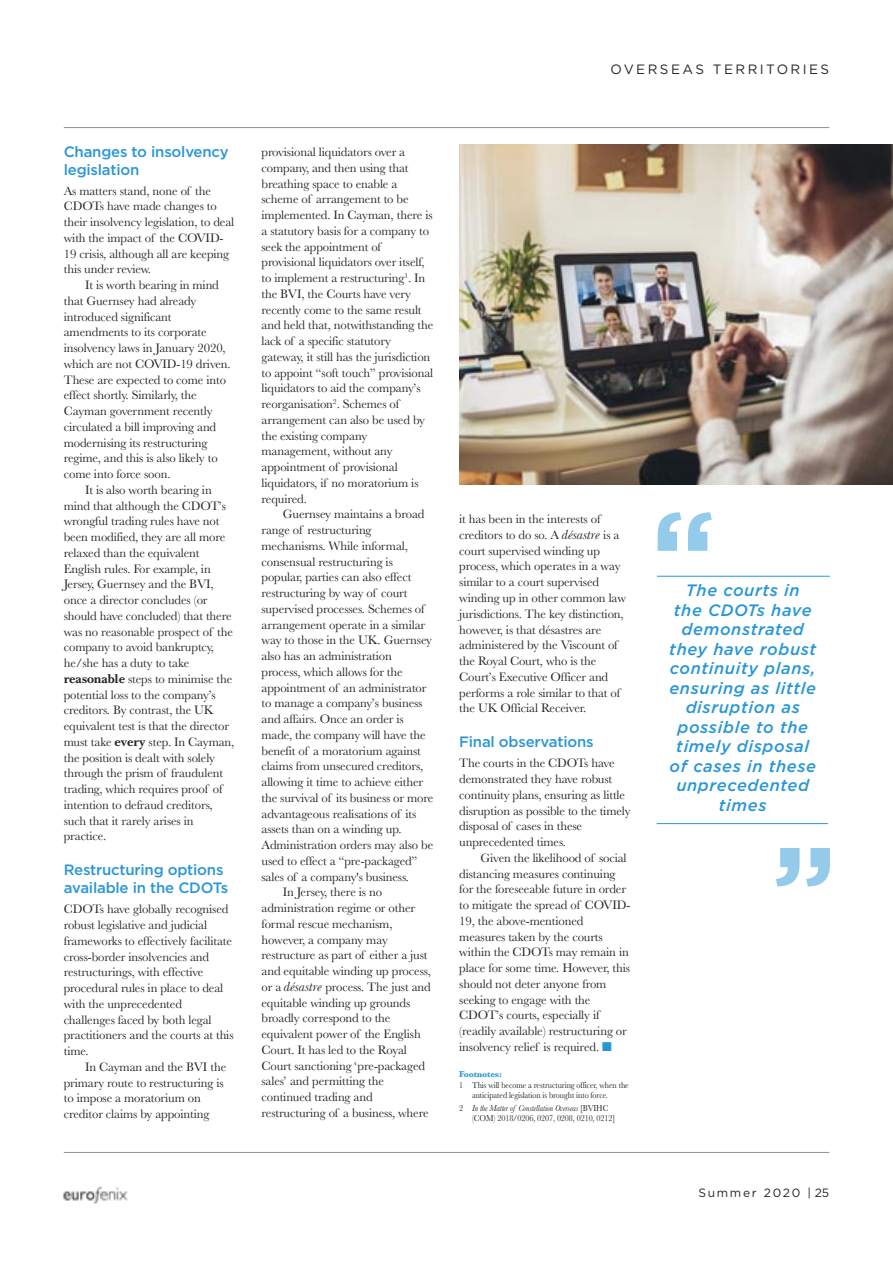
<style>
.page{position:relative;width:893px;height:1263px;background:#fff}
.page>*{position:absolute;margin:0;border:0;box-sizing:border-box;transform-origin:0 0}
.t1{font:700 119.55px "Gotham";color:#94cbeb}
.t2{font:italic 500 16.5px/19.5px "Gotham";letter-spacing:.035em;color:#2997d7;text-align:center}
.t3{font:500 15px/18px "Gotham";letter-spacing:-.015em;color:#2997d7}
.t4{font:13.5px "Gotham";letter-spacing:.18em;color:#272526}
.t5{font:12.75px/15.8px "Baskerville";letter-spacing:-.01em;color:#272526}
.t6{font:12px "Gotham";letter-spacing:.145em;color:#272526}
.t7{font:9px/10.5px "Baskerville";letter-spacing:-.01em;color:#272526;scale:.9 1}
.t8{font:700 9px "Baskerville";letter-spacing:-.01em;color:#2997d7}
.s1{font-family:"Baskerville BT";font-weight:700}
.s2{font-family:"Baskerville BT";font-style:italic}
.s3{color:#2997d7}
.s4{font-style:italic}
</style>
<div class="page">
<hr style="left:64px;top:1152px;width:765px;height:1px;background:#939293">
<hr style="left:64px;top:127px;width:765px;height:1px;background:#939293">
<img style="left:63px;top:1186px;width:65px;height:18px">
<img style="left:459px;top:145px;width:434px;height:340px">
<hr style="left:657px;top:576px;width:173px;height:1px;background:#2997d7">
<hr style="left:657px;top:823px;width:171px;height:1px;background:#2997d7">
<p class="t4" style="left:610px;top:64px;width:220px">OVERSEAS TERRITORIES</p>
<p class="t3" style="left:64px;top:143px;width:167px">Changes to insolvency legislation</p>
<p class="t5" style="left:64px;top:183px;width:172px">As matters stand, none of the<br>CDOTs have made changes to their insolvency legislation, to deal with the impact of the COVID-<br>19 crisis, although all are keeping this under review.</p>
<p class="t5" style="left:64px;top:277px;width:169px;text-indent:21px">It is worth bearing in mind that Guernsey had already introduced significant amendments to its corporate insolvency laws in January 2020, which are not COVID-19 driven.<br>These are expected to come into effect shortly. Similarly, the<br>Cayman government recently circulated a bill improving and modernising its restructuring regime, and this is also likely to come into force soon.</p>
<p class="t5" style="left:64px;top:482px;width:172px;text-indent:21px">It is also worth bearing in mind that although the CDOT’s wrongful trading rules have not been modified, they are all more relaxed than the equivalent<br>English rules. For example, in<br>Jersey, Guernsey and the BVI, once a director concludes (or should have concluded) that there was no reasonable prospect of the company to avoid bankruptcy, he/she has a duty to take <span class="s1">reasonable</span> steps to minimise the potential loss to the company’s creditors. By contrast, the UK equivalent test is that the director must take <span class="s1">every</span> step. In Cayman, the position is dealt with solely through the prism of fraudulent trading, which requires proof of intention to defraud creditors, such that it rarely arises in practice.</p>
<p class="t3" style="left:64px;top:862px;width:166px">Restructuring options available in the CDOTs</p>
<p class="t5" style="left:64px;top:901px;width:171px">CDOTs have globally recognised robust legislative and judicial frameworks to effectively facilitate cross-border insolvencies and restructurings, with effective procedural rules in place to deal with the unprecedented challenges faced by both legal practitioners and the courts at this time.</p>
<p class="t5" style="left:64px;top:1059px;width:164px;text-indent:21px">In Cayman and the BVI the primary route to restructuring is to impose a moratorium on creditor claims by appointing</p>
<p class="t5" style="left:261px;top:144px;width:173px">provisional liquidators over a company, and then using that breathing space to enable a scheme of arrangement to be implemented. In Cayman, there is a statutory basis for a company to seek the appointment of provisional liquidators over itself, to implement a restructuring<sup>1</sup>. In the BVI, the Courts have very recently come to the same result and held that, notwithstanding the lack of a specific statutory gateway, it still has the jurisdiction to appoint “soft touch” provisional liquidators to aid the company’s reorganisation<sup>2</sup>. Schemes of arrangement can also be used by the existing company management, without any appointment of provisional liquidators, if no moratorium is required.</p>
<p class="t5" style="left:261px;top:506px;width:173px;text-indent:21px">Guernsey maintains a broad range of restructuring mechanisms. While informal, consensual restructuring is popular, parties can also effect restructuring by way of court supervised processes. Schemes of arrangement operate in a similar way to those in the UK. Guernsey also has an administration process, which allows for the appointment of an administrator to manage a company’s business and affairs. Once an order is made, the company will have the benefit of a moratorium against claims from unsecured creditors, allowing it time to achieve either the survival of its business or more advantageous realisations of its assets than on a winding up.<br>Administration orders may also be used to effect a “pre-packaged” sales of a company's business.</p>
<p class="t5" style="left:261px;top:884px;width:171px;text-indent:21px">In Jersey, there is no administration regime or other formal rescue mechanism, however, a company may restructure as part of either a just and equitable winding up process, or a <span class="s2">désastre</span> process. The just and equitable winding up grounds broadly correspond to the equivalent power of the English<br>Court. It has led to the Royal<br>Court sanctioning ‘pre-packaged sales’ and permitting the continued trading and restructuring of a business, where</p>
<p class="t5" style="left:459px;top:511px;width:168px">it has been in the interests of creditors to do so. A <span class="s2">désastre</span> is a court supervised winding up process, which operates in a way similar to a court supervised winding up in other common law jurisdictions. The key distinction, however, is that désastres are administered by the Viscount of the Royal Court, who is the<br>Court’s Executive Officer and performs a role similar to that of the UK Official Receiver.</p>
<p class="t3" style="left:459px;top:734px;width:136px">Final observations</p>
<p class="t5" style="left:459px;top:755px;width:173px">The courts in the CDOTs have demonstrated they have robust continuity plans, ensuring as little disruption as possible to the timely disposal of cases in these unprecedented times.</p>
<p class="t5" style="left:459px;top:850px;width:173px;text-indent:21px">Given the likelihood of social distancing measures continuing for the foreseeable future in order to mitigate the spread of COVID-<br>19, the above-mentioned measures taken by the courts within the CDOTs may remain in place for some time. However, this should not deter anyone from seeking to engage with the<br>CDOT’s courts, especially if (readily available) restructuring or insolvency relief is required. <span class="s3">■</span></p>
<p class="t8" style="left:459px;top:1069px;width:44px">Footnotes:</p>
<p class="t7" style="left:472px;top:1079px;width:176px;text-indent:-13px">1 This will become a restructuring officer, when the anticipated legislation is brought into force.</p>
<p class="t7" style="left:472px;top:1102px;width:161px;text-indent:-13px">2 <span class="s4">In the Matter of Constellation Overseas</span> [BVIHC (COM) 2018/0206, 0207, 0208, 0210, 0212]</p>
<p class="t1" style="left:651px;top:509px;width:66px">“</p>
<p class="t2" style="left:669px;top:582px;width:148px">The courts in<br>the CDOTs have demonstrated they have robust continuity plans, ensuring as little disruption as possible to the timely disposal of cases in these unprecedented times</p>
<p class="t1" style="left:772px;top:844px;width:66px">”</p>
<p class="t6" style="left:698px;top:1188px;width:132px">Summer 2020 | 25</p>
</div>
